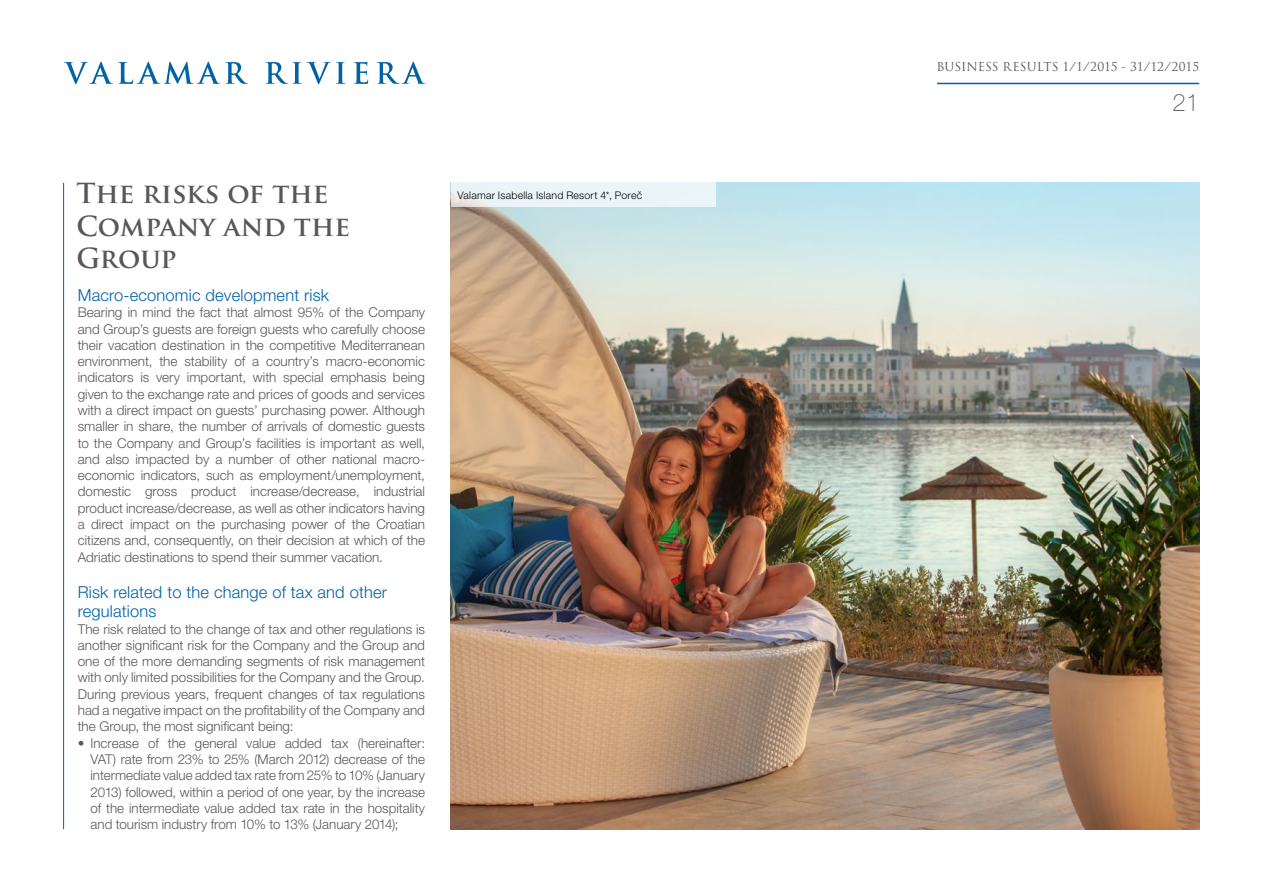
<style>
.page{position:relative;width:1263px;height:893px;background:#fff}
.page>*{position:absolute;margin:0;border:0;box-sizing:border-box;transform-origin:0 0}
.t1{font:700 27px/32.4px "Trajan Pro";color:#58585a}
.t2{font:100 24px "Helvetica Neue LT Pro";color:#58585a}
.t3{font:300 16.5px/19.6px "Helvetica Neue LT Pro";letter-spacing:.01em;color:#0062a7}
.t4{font:300 13.5px/16.4px "Helvetica Neue LT Pro";color:#58585a;text-align:justify}
.t5{font:12px "Trajan Pro";letter-spacing:-.005em;color:#58585a}
.t6{font:300 10.5px "Helvetica Neue LT Pro";letter-spacing:.02em;color:#000}
</style>
<div class="page">
<svg style="left:64px;top:62px;width:184px;height:22px"></svg>
<svg style="left:265px;top:62px;width:80px;height:22px"></svg>
<svg style="left:354px;top:62px;width:14px;height:22px"></svg>
<svg style="left:377px;top:62px;width:48px;height:22px"></svg>
<hr style="left:937px;top:83px;width:262px;height:1px;background:#0062a7">
<hr style="left:63px;top:183px;width:1px;height:646px;background:#0062a7">
<img style="left:451px;top:183px;width:748px;height:646px">
<div style="left:451px;top:183px;width:265px;height:24px;background:#eaf5f8"></div>
<h1 class="t1" style="left:76px;top:177px;width:275px">The risks of the<br>Company and the<br>Group</h1>
<p class="t3" style="left:78px;top:285px;width:253px">Macro-economic development risk</p>
<p class="t4" style="left:78px;top:304px;width:349px">Bearing in mind the fact that almost 95% of the Company and Group’s guests are foreign guests who carefully choose their vacation destination in the competitive Mediterranean environment, the stability of a country’s macro-economic indicators is very important, with special emphasis being given to the exchange rate and prices of goods and services with a direct impact on guests’ purchasing power. Although smaller in share, the number of arrivals of domestic guests to the Company and Group’s facilities is important as well, and also impacted by a number of other national macro&shy;economic indicators, such as employment/unemployment, domestic gross product increase/decrease, industrial product increase/decrease, as well as other indicators having a direct impact on the purchasing power of the Croatian citizens and, consequently, on their decision at which of the Adriatic destinations to spend their summer vacation.</p>
<p class="t3" style="left:78px;top:582px;width:311px">Risk related to the change of tax and other regulations</p>
<p class="t4" style="left:78px;top:620px;width:349px">The risk related to the change of tax and other regulations is another significant risk for the Company and the Group and one of the more demanding segments of risk management with only limited possibilities for the Company and the Group.<br>During previous years, frequent changes of tax regulations had a negative impact on the profitability of the Company and the Group, the most significant being:</p>
<p class="t4" style="left:91px;top:734px;width:336px;text-indent:-13px">• Increase of the general value added tax (hereinafter:<br>VAT) rate from 23% to 25% (March 2012) decrease of the intermediate value added tax rate from 25% to 10% (January 2013) followed, within a period of one year, by the increase of the intermediate value added tax rate in the hospitality and tourism industry from 10% to 13% (January 2014);</p>
<p class="t6" style="left:458px;top:189px;width:186px">Valamar Isabella Island Resort 4*, Poreč</p>
<p class="t5" style="left:936px;top:59px;width:264px">BUSINESS RESULTS 1/1/2015 - 31/12/2015</p>
<h2 class="t2" style="left:1172px;top:88px;width:28px">21</h2>
</div>
